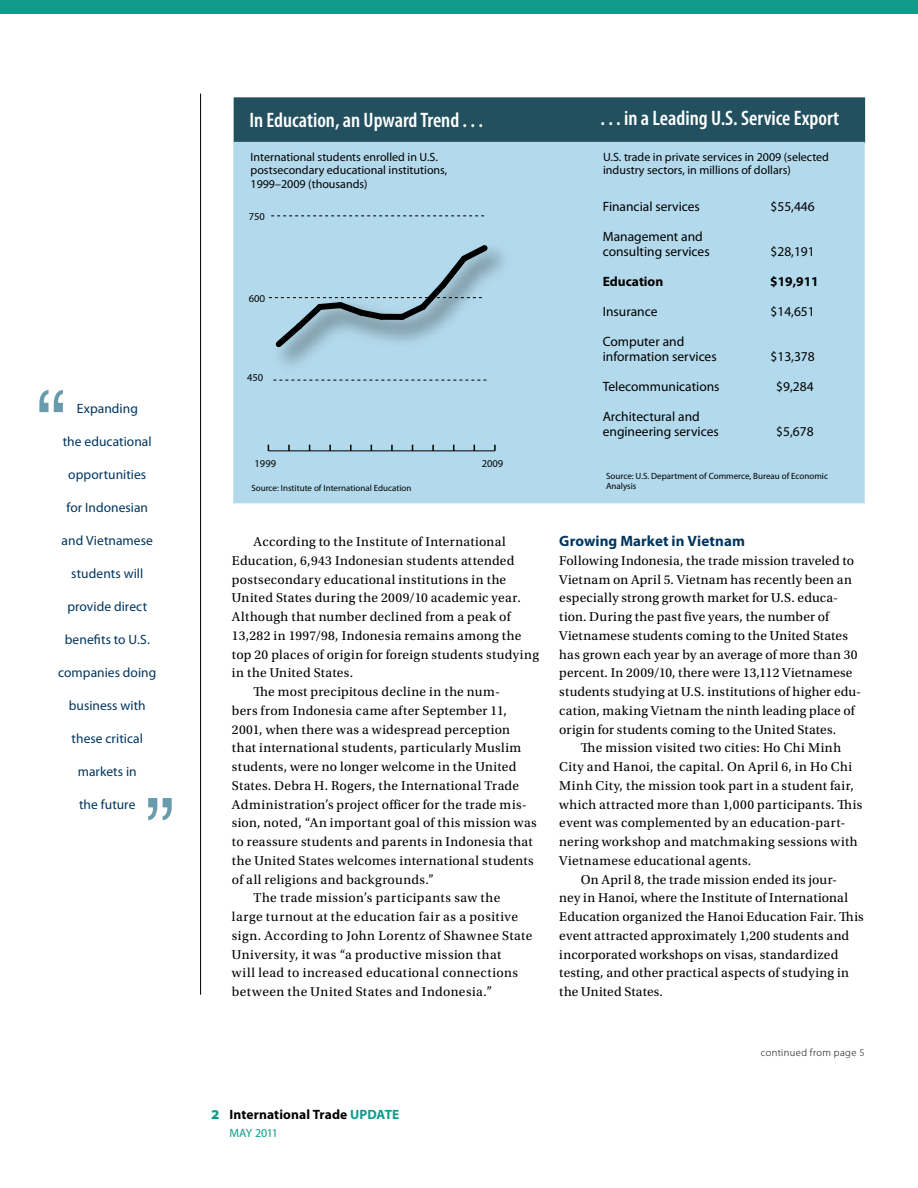
<style>
.page{position:relative;width:918px;height:1188px;background:#fff}
.page>*{position:absolute;margin:0;border:0;box-sizing:border-box;transform-origin:0 0}
.t1{font:600 condensed 21px "Myriad Pro";color:#fff}
.t2{font:700 15px "Myriad Pro";letter-spacing:.005em;color:#00355f}
.t3{font:13.5px/18.8px "Utopia Std";letter-spacing:.02em;color:#000}
.t4{font:13.5px/15px "Myriad Pro";color:#000}
.t5{font:13.5px "Myriad Pro";letter-spacing:.005em;color:#00355f}
.t6{font:700 13.5px "Myriad Pro";letter-spacing:.005em;color:#000}
.t7{font:900 semi-expanded 13.5px "Myriad Pro";color:#119b8b}
.t8{font:12px/13.5px "Myriad Pro";color:#000}
.t9{font:12px "Myriad Pro";letter-spacing:-.035em;color:#119b8b}
.t10{font:300 10.5px "Myriad Pro";letter-spacing:.04em;color:#000}
.t11{font:10.5px "Myriad Pro";color:#000}
.t12{font:9px/10.8px "Myriad Pro";color:#000}
.s1{color:#119b8b}
</style>
<div class="page">
<hr style="left:200px;top:94px;width:1px;height:901px;background:#000">
<div style="left:0;top:0;width:918px;height:14px;background:#119b8b"></div>
<div style="left:234px;top:98px;width:630px;height:45px;background:#22505f"></div>
<div style="left:234px;top:97px;width:631px;height:46px;border:2px solid #22505f"></div>
<div style="left:234px;top:143px;width:630px;height:360px;background:#b3daec"></div>
<div style="left:233px;top:142px;width:632px;height:361px;border:2px solid #b3daec"></div>
<hr style="left:268px;top:450px;width:227px;height:1px;background:#000">
<svg style="left:288px;top:445px;width:2px;height:6px"></svg>
<svg style="left:329px;top:445px;width:2px;height:6px"></svg>
<svg style="left:350px;top:445px;width:2px;height:6px"></svg>
<svg style="left:391px;top:445px;width:2px;height:6px"></svg>
<svg style="left:432px;top:445px;width:2px;height:6px"></svg>
<svg style="left:494px;top:445px;width:2px;height:6px"></svg>
<svg style="left:271px;top:215px;width:214px;height:1px"></svg>
<img style="left:268px;top:247px;width:237px;height:133px">
<svg style="left:269px;top:245px;width:224px;height:108px"></svg>
<svg style="left:273px;top:380px;width:214px;height:1px"></svg>
<svg style="left:39px;top:390px;width:24px;height:22px"></svg>
<svg style="left:148px;top:798px;width:24px;height:22px"></svg>
<p class="t5" style="left:77px;top:401px;width:63px">Expanding</p>
<p class="t5" style="left:63px;top:434px;width:90px">the educational</p>
<p class="t5" style="left:68px;top:467px;width:80px">opportunities</p>
<p class="t5" style="left:66px;top:500px;width:83px">for Indonesian</p>
<p class="t5" style="left:62px;top:533px;width:93px">and Vietnamese</p>
<p class="t5" style="left:71px;top:566px;width:73px">students will</p>
<p class="t5" style="left:67px;top:599px;width:81px">provide direct</p>
<p class="t5" style="left:65px;top:632px;width:87px">benefits to U.S.</p>
<p class="t5" style="left:58px;top:665px;width:100px">companies doing</p>
<p class="t5" style="left:69px;top:698px;width:78px">business with</p>
<p class="t5" style="left:72px;top:731px;width:73px">these critical</p>
<p class="t5" style="left:78px;top:764px;width:60px">markets in</p>
<p class="t5" style="left:79px;top:797px;width:58px">the future</p>
<h1 class="t1" style="left:249px;top:107px;width:235px">In Education, an Upward Trend . . .</h1>
<h1 class="t1" style="left:601px;top:105px;width:240px">. . . in a Leading U.S. Service Export</h1>
<p class="t8" style="left:251px;top:150px;width:198px">International students enrolled in U.S. postsecondary educational institutions,<br>1999–2009 (thousands)</p>
<p class="t8" style="left:603px;top:150px;width:227px">U.S. trade in private services in 2009 (selected industry sectors, in millions of dollars)</p>
<p class="t4" style="left:603px;top:199px;width:99px">Financial services</p>
<p class="t4" style="left:771px;top:199px;width:46px">$55,446</p>
<p class="t4" style="left:603px;top:229px;width:108px">Management and consulting services</p>
<p class="t11" style="left:249px;top:210px;width:18px">750</p>
<p class="t4" style="left:771px;top:244px;width:46px">$28,191</p>
<p class="t11" style="left:249px;top:292px;width:18px">600</p>
<p class="t11" style="left:247px;top:371px;width:18px">450</p>
<p class="t11" style="left:255px;top:457px;width:23px">1999</p>
<p class="t11" style="left:482px;top:457px;width:23px">2009</p>
<p class="t12" style="left:251px;top:483px;width:162px">Source: Institute of International Education</p>
<p class="t3" style="left:254px;top:532px;width:254px">According to the Institute of International</p>
<p class="t3" style="left:232px;top:551px;width:284px">Education, 6,943 Indonesian students attended</p>
<p class="t3" style="left:232px;top:570px;width:276px">postsecondary educational institutions in the</p>
<p class="t3" style="left:232px;top:589px;width:290px">United States during the 2009/10 academic year.</p>
<p class="t3" style="left:232px;top:607px;width:280px">Although that number declined from a peak of</p>
<p class="t3" style="left:232px;top:626px;width:291px">13,282 in 1997/98, Indonesia remains among the</p>
<p class="t3" style="left:232px;top:645px;width:309px">top 20 places of origin for foreign students studying</p>
<p class="t3" style="left:232px;top:664px;width:123px">in the United States.</p>
<p class="t3" style="left:254px;top:683px;width:248px">The most precipitous decline in the num-</p>
<p class="t3" style="left:232px;top:701px;width:277px">bers from Indonesia came after September 11,</p>
<p class="t3" style="left:232px;top:720px;width:280px">2001, when there was a widespread perception</p>
<p class="t3" style="left:232px;top:739px;width:291px">that international students, particularly Muslim</p>
<p class="t3" style="left:232px;top:758px;width:286px">students, were no longer welcome in the United</p>
<p class="t3" style="left:232px;top:776px;width:289px">States. Debra H. Rogers, the International Trade</p>
<p class="t3" style="left:232px;top:795px;width:296px">Administration’s project officer for the trade mis-</p>
<p class="t3" style="left:232px;top:814px;width:306px">sion, noted, “An important goal of this mission was</p>
<p class="t3" style="left:232px;top:833px;width:302px">to reassure students and parents in Indonesia that</p>
<p class="t3" style="left:232px;top:851px;width:303px">the United States welcomes international students</p>
<p class="t3" style="left:232px;top:870px;width:204px">of all religions and backgrounds.”</p>
<p class="t3" style="left:254px;top:889px;width:248px">The trade mission’s participants saw the</p>
<p class="t3" style="left:232px;top:908px;width:288px">large turnout at the education fair as a positive</p>
<p class="t3" style="left:232px;top:926px;width:302px">sign. According to John Lorentz of Shawnee State</p>
<p class="t3" style="left:232px;top:945px;width:271px">University, it was “a productive mission that</p>
<p class="t3" style="left:232px;top:964px;width:288px">will lead to increased educational connections</p>
<p class="t3" style="left:232px;top:983px;width:262px">between the United States and Indonesia.”</p>
<p class="t6" style="left:603px;top:273px;width:62px">Education</p>
<p class="t6" style="left:770px;top:273px;width:50px">$19,911</p>
<p class="t4" style="left:603px;top:304px;width:56px">Insurance</p>
<p class="t4" style="left:771px;top:304px;width:46px">$14,651</p>
<p class="t4" style="left:603px;top:334px;width:115px">Computer and information services</p>
<p class="t4" style="left:771px;top:349px;width:46px">$13,378</p>
<p class="t4" style="left:603px;top:379px;width:118px">Telecommunications</p>
<p class="t4" style="left:776px;top:379px;width:39px">$9,284</p>
<p class="t4" style="left:603px;top:409px;width:118px">Architectural and engineering services</p>
<p class="t4" style="left:776px;top:424px;width:39px">$5,678</p>
<p class="t12" style="left:606px;top:470px;width:223px">Source: U.S. Department of Commerce, Bureau of Economic<br>Analysis</p>
<p class="t2" style="left:559px;top:533px;width:187px">Growing Market in Vietnam</p>
<p class="t3" style="left:559px;top:551px;width:303px">Following Indonesia, the trade mission traveled to Vietnam on April 5. Vietnam has recently been an especially strong growth market for U.S. educa&shy;tion. During the past five years, the number of Vietnamese students coming to the United States has grown each year by an average of more than 30 percent. In 2009/10, there were 13,112 Vietnamese students studying at U.S. institutions of higher edu&shy;cation, making Vietnam the ninth leading place of origin for students coming to the United States.</p>
<p class="t3" style="left:581px;top:739px;width:262px">The mission visited two cities: Ho Chi Minh</p>
<p class="t3" style="left:559px;top:758px;width:294px">City and Hanoi, the capital. On April 6, in Ho Chi</p>
<p class="t3" style="left:559px;top:776px;width:296px">Minh City, the mission took part in a student fair,</p>
<p class="t3" style="left:559px;top:795px;width:305px">which attracted more than 1,000 participants. This</p>
<p class="t3" style="left:559px;top:814px;width:288px">event was complemented by an education-part-</p>
<p class="t3" style="left:559px;top:833px;width:300px">nering workshop and matchmaking sessions with</p>
<p class="t3" style="left:559px;top:851px;width:193px">Vietnamese educational agents.</p>
<p class="t3" style="left:581px;top:870px;width:258px">On April 8, the trade mission ended its jour-</p>
<p class="t3" style="left:559px;top:889px;width:290px">ney in Hanoi, where the Institute of International</p>
<p class="t3" style="left:559px;top:908px;width:306px">Education organized the Hanoi Education Fair. This</p>
<p class="t3" style="left:559px;top:926px;width:291px">event attracted approximately 1,200 students and</p>
<p class="t3" style="left:559px;top:945px;width:281px">incorporated workshops on visas, standardized</p>
<p class="t3" style="left:559px;top:964px;width:291px">testing, and other practical aspects of studying in</p>
<p class="t3" style="left:559px;top:983px;width:105px">the United States.</p>
<p class="t7" style="left:211px;top:1107px;width:10px">2</p>
<p class="t6" style="left:230px;top:1107px;width:171px">International Trade <span class="s1">UPDATE</span></p>
<p class="t9" style="left:230px;top:1126px;width:50px">MAY 2011</p>
<p class="t10" style="left:761px;top:1046px;width:105px">continued from page 5</p>
</div>
